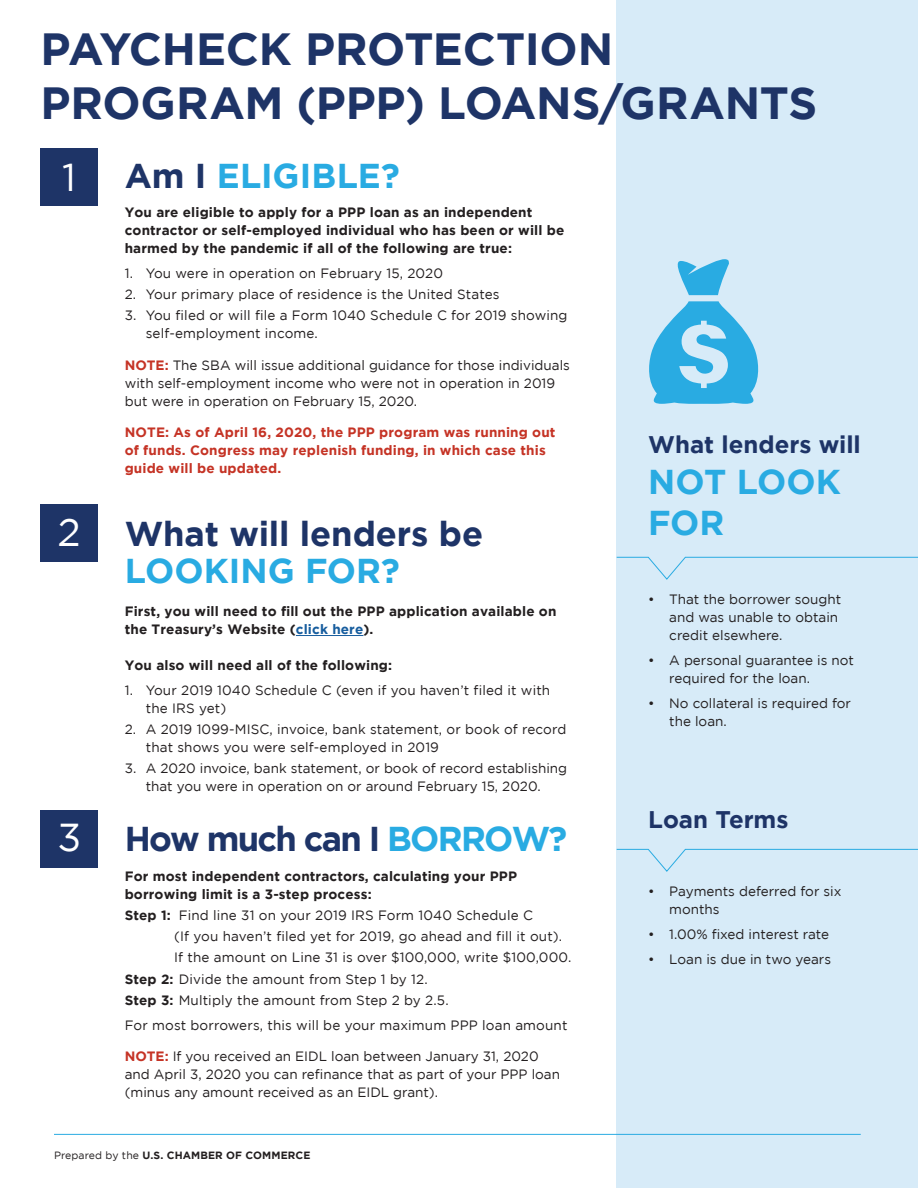
<style>
.page{position:relative;width:918px;height:1188px;background:#fff}
.page>*{position:absolute;margin:0;border:0;box-sizing:border-box;transform-origin:0 0}
.t1{font:700 45px/54px "Gotham";letter-spacing:-.005em;color:#1e3467}
.t2{font:38.85px "Gotham";color:#fff}
.t3{font:700 34.5px/41.2px "Gotham";color:#29abe2}
.t4{font:700 34.5px "Gotham";letter-spacing:-.05em;color:#1e3467}
.t5{font:700 34.5px "Gotham";letter-spacing:-.01em;color:#1e3467}
.t6{font:700 24px "Gotham";color:#1e3467}
.t7{font:13.5px/18px "Gotham";color:#231f20}
.t8{font:700 13.5px/18px "Gotham";letter-spacing:.01em;color:#231f20}
.t9{font:700 13.5px/18px "Gotham";letter-spacing:.01em;color:#c53325}
.t10{font:700 10.5px "Gotham";letter-spacing:.01em;color:#231f20}
.s1{color:#1e3467}
.s2{font-weight:700;color:#c53325}
.s3{color:#175d9e}
.s4{color:#29abe2}
.s5{font-weight:700}
.s6{font-weight:400}
</style>
<div class="page">
<div style="left:617px;top:0;width:301px;height:1188px;background:#d7ebf8"></div>
<svg style="left:677px;top:259px;width:52px;height:36px"></svg>
<svg style="left:649px;top:301px;width:110px;height:103px"></svg>
<svg style="left:616px;top:557px;width:302px;height:23px"></svg>
<svg style="left:616px;top:849px;width:302px;height:23px"></svg>
<div style="left:40px;top:148px;width:58px;height:58px;background:#1e3467"></div>
<hr style="left:54px;top:1134px;width:807px;height:1px;background:#29abe2">
<div style="left:40px;top:505px;width:58px;height:57px;background:#1e3467"></div>
<div style="left:40px;top:810px;width:58px;height:57px;background:#1e3467"></div>
<hr style="left:296px;top:635px;width:67px;height:1px;background:#175d9e">
<h1 class="t1" style="left:40px;top:21px;width:778px">PAYCHECK PROTECTION<br>PROGRAM (PPP) LOANS/GRANTS</h1>
<h2 class="t2" style="left:62px;top:156px;width:15px">1</h2>
<h3 class="t3" style="left:125px;top:154px;width:277px"><span class="s1">Am I</span> ELIGIBLE?</h3>
<p class="t8" style="left:125px;top:203px;width:441px">You are eligible to apply for a PPP loan as an independent contractor or self-employed individual who has been or will be harmed by the pandemic if all of the following are true:</p>
<p class="t7" style="left:125px;top:264px;width:320px">1. You were in operation on February 15, 2020</p>
<p class="t7" style="left:125px;top:285px;width:376px">2. Your primary place of residence is the United States</p>
<p class="t7" style="left:146px;top:306px;width:423px;text-indent:-21px">3. You filed or will file a Form 1040 Schedule C for 2019 showing self-employment income.</p>
<p class="t7" style="left:125px;top:356px;width:447px"><span class="s2">NOTE:</span> The SBA will issue additional guidance for those individuals with self-employment income who were not in operation in 2019 but were in operation on February 15, 2020.</p>
<p class="t9" style="left:125px;top:423px;width:432px">NOTE: As of April 16, 2020, the PPP program was running out of funds. Congress may replenish funding, in which case this guide will be updated.</p>
<h2 class="t2" style="left:58px;top:511px;width:25px">2</h2>
<h3 class="t5" style="left:125px;top:514px;width:360px">What will lenders be</h3>
<h3 class="t3" style="left:125px;top:550px;width:277px">LOOKING FOR?</h3>
<p class="t8" style="left:125px;top:602px;width:433px">First, you will need to fill out the PPP application available on the Treasury’s Website (<span class="s3">click here</span>).</p>
<p class="t8" style="left:125px;top:656px;width:269px">You also will need all of the following:</p>
<p class="t7" style="left:146px;top:681px;width:406px;text-indent:-21px">1. Your 2019 1040 Schedule C (even if you haven’t filed it with the IRS yet)</p>
<p class="t7" style="left:146px;top:720px;width:422px;text-indent:-21px">2. A 2019 1099-MISC, invoice, bank statement, or book of record that shows you were self-employed in 2019</p>
<p class="t7" style="left:125px;top:759px;width:444px;text-align:center">3. A 2020 invoice, bank statement, or book of record establishing that you were in operation on or around February 15, 2020.</p>
<h2 class="t2" style="left:58px;top:816px;width:25px">3</h2>
<h3 class="t4" style="left:125px;top:819px;width:444px">How much can I <span class="s4">BORROW?</span></h3>
<p class="t8" style="left:125px;top:866px;width:394px">For most independent contractors, calculating your PPP borrowing limit is a 3-step process:</p>
<p class="t7" style="left:125px;top:906px;width:410px"><span class="s5">Step 1:</span> Find line 31 on your 2019 IRS Form 1040 Schedule C</p>
<p class="t7" style="left:174px;top:927px;width:390px">(If you haven’t filed yet for 2019, go ahead and fill it out).</p>
<p class="t7" style="left:174px;top:948px;width:399px">If the amount on Line 31 is over $100,000, write $100,000.</p>
<p class="t7" style="left:125px;top:970px;width:304px"><span class="s5">Step 2:</span> Divide the amount from Step 1 by 12.</p>
<p class="t7" style="left:125px;top:991px;width:325px"><span class="s5">Step 3:</span> Multiply the amount from Step 2 by 2.5.</p>
<p class="t7" style="left:125px;top:1016px;width:444px">For most borrowers, this will be your maximum PPP loan amount</p>
<p class="t7" style="left:125px;top:1047px;width:437px"><span class="s2">NOTE:</span> If you received an EIDL loan between January 31, 2020 and April 3, 2020 you can refinance that as part of your PPP loan (minus any amount received as an EIDL grant).</p>
<p class="t10" style="left:54px;top:1149px;width:258px"><span class="s6">Prepared by the</span> U.S. CHAMBER OF COMMERCE</p>
<h3 class="t6" style="left:648px;top:430px;width:214px">What lenders will</h3>
<h3 class="t3" style="left:648px;top:460px;width:194px">NOT LOOK<br>FOR</h3>
<p class="t7" style="left:669px;top:590px;width:173px;text-indent:-21px">• That the borrower sought and was unable to obtain credit elsewhere.</p>
<p class="t7" style="left:669px;top:651px;width:186px;text-indent:-21px">• A personal guarantee is not required for the loan.</p>
<p class="t7" style="left:669px;top:694px;width:183px;text-indent:-21px">• No collateral is required for the loan.</p>
<h3 class="t6" style="left:648px;top:805px;width:142px">Loan Terms</h3>
<p class="t7" style="left:669px;top:882px;width:174px;text-indent:-21px">• Payments deferred for six months</p>
<p class="t7" style="left:648px;top:925px;width:182px">• 1.00% fixed interest rate</p>
<p class="t7" style="left:648px;top:950px;width:184px">• Loan is due in two years</p>
</div>
